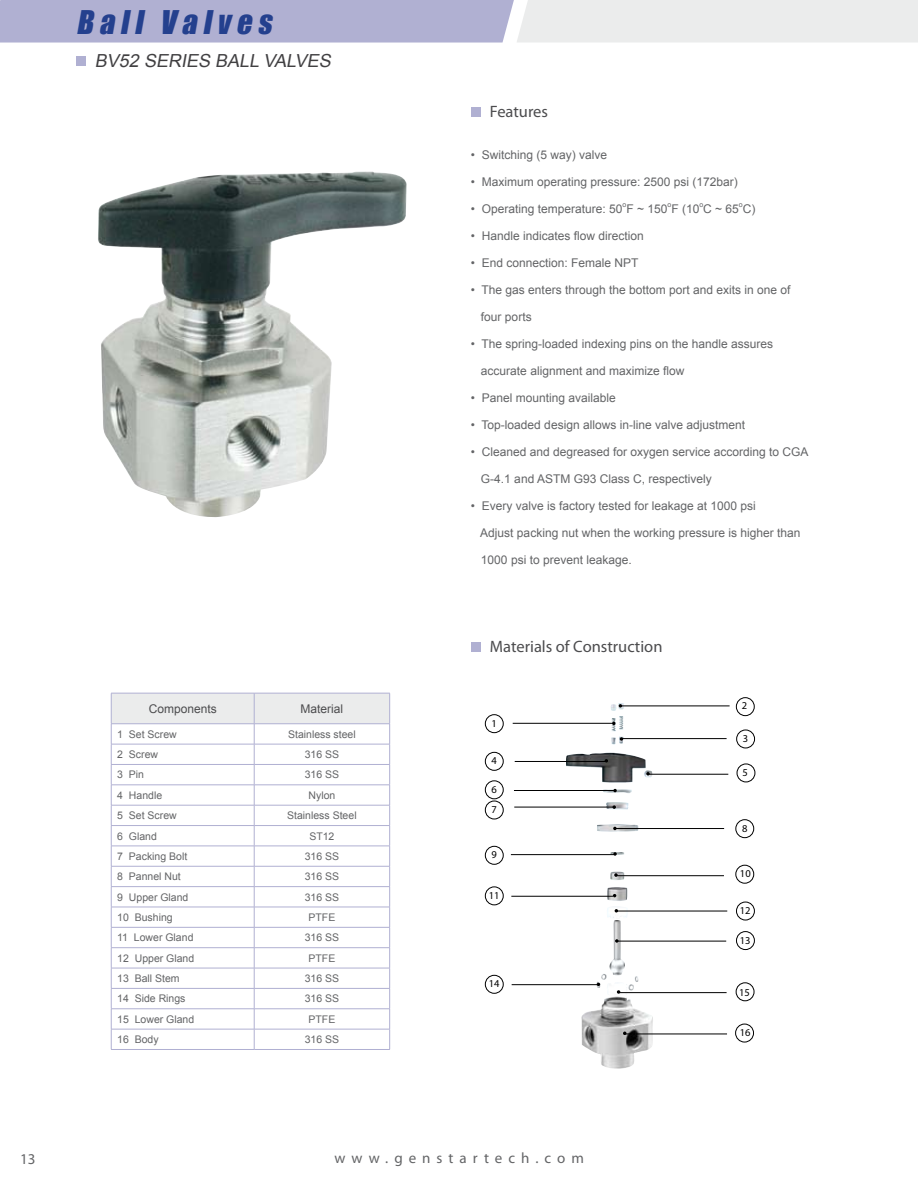
<style>
.page{position:relative;width:918px;height:1188px;background:#fff}
.page>*{position:absolute;margin:0;border:0;box-sizing:border-box;transform-origin:0 0}
.t1{font:italic 30px "Impact";color:#24408e}
.t2{font:italic 18px "Arial";color:#414042}
.t3{font:16.5px "Myriad Pro";color:#4c4c4e}
.t4{font:15px "Myriad Pro";letter-spacing:.4em;color:#636466}
.t5{font:12px "Arial";color:#636466}
.t6{font:12px "Arial";color:#4c4c4e}
.t7{font:10.5px "Arial";color:#636466}
.t8{font:10.5px "Myriad Pro";color:#000}
.t9{font:7.05px "Arial";color:#636466}
</style>
<div class="page">
<svg style="left:0;top:0;width:918px;height:43px;background:#cacbde"></svg>
<img style="left:98px;top:172px;width:309px;height:345px">
<img style="left:566px;top:703px;width:66px;height:80px">
<hr style="left:621px;top:738px;width:106px;height:1px;background:#000">
<div style="left:736px;top:730px;width:19px;height:18px;border:1px solid #000;border-radius:50%"></div>
<hr style="left:649px;top:774px;width:79px;height:1px;background:#000">
<svg style="left:646px;top:772px;width:4px;height:4px"></svg>
<div style="left:737px;top:764px;width:18px;height:18px;border:1px solid #000;border-radius:50%"></div>
<hr style="left:514px;top:790px;width:100px;height:1px;background:#000">
<hr style="left:514px;top:807px;width:100px;height:1px;background:#000">
<hr style="left:616px;top:828px;width:108px;height:1px;background:#000">
<div style="left:735px;top:819px;width:19px;height:19px;border:1px solid #000;border-radius:50%"></div>
<hr style="left:511px;top:854px;width:104px;height:1px;background:#000">
<svg style="left:613px;top:852px;width:4px;height:4px"></svg>
<hr style="left:512px;top:984px;width:87px;height:1px;background:#000">
<hr style="left:617px;top:941px;width:109px;height:1px;background:#000">
<svg style="left:615px;top:939px;width:4px;height:4px"></svg>
<div style="left:736px;top:931px;width:19px;height:19px;border:1px solid #000;border-radius:50%"></div>
<hr style="left:615px;top:911px;width:112px;height:1px;background:#000">
<div style="left:736px;top:902px;width:19px;height:18px;border:1px solid #000;border-radius:50%"></div>
<hr style="left:624px;top:1034px;width:103px;height:1px;background:#000">
<div style="left:735px;top:1024px;width:19px;height:18px;border:1px solid #000;border-radius:50%"></div>
<div style="left:485px;top:801px;width:19px;height:18px;border:1px solid #000;border-radius:50%"></div>
<div style="left:485px;top:780px;width:19px;height:19px;border:1px solid #000;border-radius:50%"></div>
<div style="left:485px;top:846px;width:19px;height:19px;border:1px solid #000;border-radius:50%"></div>
<hr style="left:618px;top:992px;width:109px;height:1px;background:#000">
<div style="left:736px;top:982px;width:18px;height:19px;border:1px solid #000;border-radius:50%"></div>
<div style="left:485px;top:975px;width:19px;height:19px;border:1px solid #000;border-radius:50%"></div>
<hr style="left:621px;top:706px;width:109px;height:1px;background:#000">
<svg style="left:619px;top:704px;width:3px;height:4px"></svg>
<div style="left:736px;top:697px;width:19px;height:19px;border:1px solid #000;border-radius:50%"></div>
<hr style="left:615px;top:875px;width:109px;height:1px;background:#000">
<svg style="left:614px;top:873px;width:4px;height:4px"></svg>
<div style="left:735px;top:865px;width:19px;height:19px;border:1px solid #000;border-radius:50%"></div>
<hr style="left:513px;top:723px;width:100px;height:1px;background:#000">
<div style="left:485px;top:714px;width:19px;height:19px;border:1px solid #000;border-radius:50%"></div>
<hr style="left:515px;top:761px;width:91px;height:1px;background:#000">
<div style="left:485px;top:752px;width:19px;height:19px;border:1px solid #000;border-radius:50%"></div>
<hr style="left:511px;top:896px;width:102px;height:1px;background:#000">
<div style="left:485px;top:887px;width:19px;height:18px;border:1px solid #000;border-radius:50%"></div>
<div style="left:471px;top:107px;width:10px;height:10px;background:#b0b0d2"></div>
<div style="left:471px;top:642px;width:10px;height:10px;background:#b0b0d2"></div>
<div style="left:76px;top:56px;width:10px;height:10px;background:#b0b0d2"></div>
<svg style="left:111px;top:694px;width:279px;height:355px"></svg>
<hr style="left:111px;top:1049px;width:143px;height:1px;background:#b0b0d2">
<hr style="left:254px;top:1049px;width:136px;height:1px;background:#b0b0d2">
<hr style="left:111px;top:693px;width:143px;height:1px;background:#b0b0d2">
<hr style="left:111px;top:693px;width:1px;height:31px;background:#b0b0d2">
<hr style="left:254px;top:693px;width:136px;height:1px;background:#b0b0d2">
<hr style="left:254px;top:693px;width:1px;height:31px;background:#b0b0d2">
<hr style="left:389px;top:693px;width:1px;height:31px;background:#b0b0d2">
<hr style="left:111px;top:764px;width:143px;height:1px;background:#b0b0d2">
<hr style="left:254px;top:764px;width:136px;height:1px;background:#b0b0d2">
<hr style="left:111px;top:825px;width:143px;height:1px;background:#b0b0d2">
<hr style="left:254px;top:825px;width:136px;height:1px;background:#b0b0d2">
<p class="t4" style="left:20px;top:1150px;width:17px">13</p>
<h1 class="t1" style="left:76px;top:-2px;width:204px">Ball Valves</h1>
<h2 class="t2" style="left:95px;top:49px;width:242px">BV52 SERIES BALL VALVES</h2>
<p class="t6" style="left:149px;top:701px;width:70px">Components</p>
<p class="t6" style="left:301px;top:701px;width:44px">Material</p>
<p class="t7" style="left:117px;top:727px;width:61px">1 Set Screw</p>
<p class="t7" style="left:288px;top:727px;width:69px">Stainless steel</p>
<p class="t7" style="left:117px;top:748px;width:42px">2 Screw</p>
<p class="t7" style="left:305px;top:748px;width:36px">316 SS</p>
<p class="t7" style="left:117px;top:768px;width:28px">3 Pin</p>
<p class="t7" style="left:305px;top:768px;width:36px">316 SS</p>
<p class="t7" style="left:117px;top:788px;width:46px">4 Handle</p>
<p class="t7" style="left:309px;top:788px;width:28px">Nylon</p>
<p class="t7" style="left:117px;top:809px;width:61px">5 Set Screw</p>
<p class="t7" style="left:287px;top:809px;width:71px">Stainless Steel</p>
<p class="t7" style="left:117px;top:829px;width:41px">6 Gland</p>
<p class="t7" style="left:309px;top:829px;width:27px">ST12</p>
<p class="t7" style="left:117px;top:849px;width:72px">7 Packing Bolt</p>
<p class="t7" style="left:305px;top:849px;width:36px">316 SS</p>
<p class="t7" style="left:117px;top:870px;width:65px">8 Pannel Nut</p>
<p class="t7" style="left:305px;top:870px;width:36px">316 SS</p>
<p class="t7" style="left:117px;top:890px;width:73px">9 Upper Gland</p>
<p class="t7" style="left:305px;top:890px;width:36px">316 SS</p>
<p class="t7" style="left:117px;top:910px;width:57px">10 Bushing</p>
<p class="t7" style="left:309px;top:910px;width:28px">PTFE</p>
<p class="t7" style="left:117px;top:931px;width:78px">11 Lower Gland</p>
<p class="t7" style="left:305px;top:931px;width:36px">316 SS</p>
<p class="t7" style="left:117px;top:951px;width:79px">12 Upper Gland</p>
<p class="t7" style="left:309px;top:951px;width:28px">PTFE</p>
<p class="t7" style="left:117px;top:972px;width:64px">13 Ball Stem</p>
<p class="t7" style="left:305px;top:972px;width:36px">316 SS</p>
<p class="t7" style="left:117px;top:992px;width:70px">14 Side Rings</p>
<p class="t7" style="left:305px;top:992px;width:36px">316 SS</p>
<p class="t7" style="left:117px;top:1012px;width:79px">15 Lower Gland</p>
<p class="t7" style="left:309px;top:1012px;width:28px">PTFE</p>
<p class="t7" style="left:117px;top:1033px;width:43px">16 Body</p>
<p class="t7" style="left:305px;top:1033px;width:36px">316 SS</p>
<h3 class="t3" style="left:490px;top:101px;width:60px">Features</h3>
<p class="t5" style="left:471px;top:147px;width:138px">• Switching (5 way) valve</p>
<p class="t5" style="left:471px;top:174px;width:268px">• Maximum operating pressure: 2500 psi (172bar)</p>
<p class="t5" style="left:471px;top:201px;width:286px">• Operating temperature: 50 F ~ 150 F (10 C ~ 65 C)</p>
<p class="t9" style="left:623px;top:200px;width:5px">o</p>
<p class="t9" style="left:668px;top:200px;width:5px">o</p>
<p class="t9" style="left:699px;top:200px;width:5px">o</p>
<p class="t9" style="left:739px;top:200px;width:5px">o</p>
<p class="t5" style="left:471px;top:228px;width:174px">• Handle indicates flow direction</p>
<p class="t5" style="left:471px;top:255px;width:169px">• End connection: Female NPT</p>
<p class="t5" style="left:471px;top:282px;width:321px">• The gas enters through the bottom port and exits in one of</p>
<p class="t5" style="left:481px;top:309px;width:52px">four ports</p>
<p class="t5" style="left:471px;top:336px;width:304px">• The spring-loaded indexing pins on the handle assures</p>
<p class="t5" style="left:481px;top:363px;width:205px">accurate alignment and maximize flow</p>
<p class="t5" style="left:471px;top:390px;width:146px">• Panel mounting available</p>
<p class="t5" style="left:471px;top:417px;width:276px">• Top-loaded design allows in-line valve adjustment</p>
<p class="t5" style="left:471px;top:444px;width:339px">• Cleaned and degreased for oxygen service according to CGA</p>
<p class="t5" style="left:481px;top:471px;width:232px">G-4.1 and ASTM G93 Class C, respectively</p>
<p class="t5" style="left:471px;top:498px;width:286px">• Every valve is factory tested for leakage at 1000 psi</p>
<p class="t5" style="left:480px;top:525px;width:322px">Adjust packing nut when the working pressure is higher than</p>
<p class="t5" style="left:481px;top:552px;width:152px">1000 psi to prevent leakage.</p>
<h3 class="t3" style="left:490px;top:636px;width:174px">Materials of Construction</h3>
<p class="t8" style="left:491px;top:717px;width:7px">1</p>
<p class="t8" style="left:492px;top:754px;width:7px">4</p>
<p class="t8" style="left:491px;top:783px;width:7px">6</p>
<p class="t8" style="left:492px;top:803px;width:7px">7</p>
<p class="t8" style="left:491px;top:848px;width:7px">9</p>
<p class="t8" style="left:489px;top:889px;width:12px">11</p>
<p class="t8" style="left:489px;top:977px;width:12px">14</p>
<p class="t8" style="left:742px;top:699px;width:7px">2</p>
<p class="t8" style="left:743px;top:732px;width:7px">3</p>
<p class="t8" style="left:743px;top:766px;width:7px">5</p>
<p class="t8" style="left:742px;top:822px;width:7px">8</p>
<p class="t8" style="left:740px;top:867px;width:12px">10</p>
<p class="t8" style="left:740px;top:904px;width:12px">12</p>
<p class="t8" style="left:740px;top:934px;width:12px">13</p>
<p class="t8" style="left:739px;top:986px;width:12px">15</p>
<p class="t8" style="left:740px;top:1026px;width:12px">16</p>
<p class="t4" style="left:334px;top:1148px;width:251px">www.genstartech.com</p>
</div>
